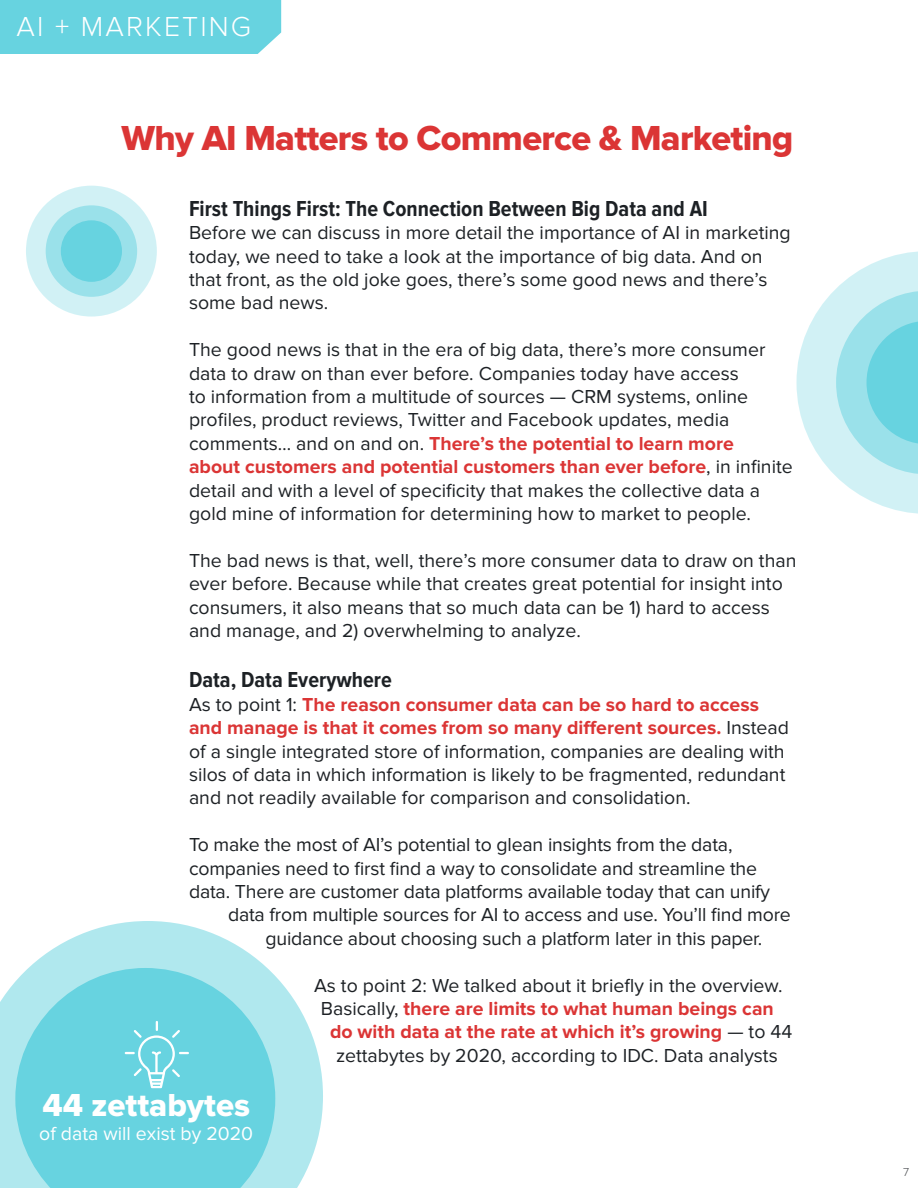
<style>
.page{position:relative;width:918px;height:1188px;background:#fff}
.page>*{position:absolute;margin:0;border:0;box-sizing:border-box;transform-origin:0 0}
.t1{font:36px "Proxima Nova Extrabld";letter-spacing:-.02em;color:#db3535}
.t2{font:33px "Proxima Nova Extrabld";color:#fff}
.t3{font:300 28.5px "Proxima Nova";letter-spacing:.075em;color:#fff}
.t4{font:700 22.5px "Proxima Nova Cond";color:#1d2125}
.t5{font:19.5px/23.4px "Proxima Nova";color:#1d2125}
.t6{font:700 19.5px "Proxima Nova";color:#db3535}
.t7{font:19.5px "Proxima Nova";color:#fff}
.t8{font:300 12px "Proxima Nova";color:#4d5053}
.s1{font-weight:700;color:#db3535}
.s2{font-weight:400;color:#1d2125}
</style>
<div class="page">
<div style="left:26px;top:186px;width:131px;height:131px;background:#d1f1f5;border-radius:50%"></div>
<div style="left:46px;top:205px;width:91px;height:92px;background:#9ae1ea;border-radius:50%"></div>
<div style="left:61px;top:220px;width:61px;height:62px;background:#67d3e0;border-radius:50%"></div>
<svg style="left:0;top:921px;width:323px;height:267px;fill:#b0e8ee"></svg>
<svg style="left:15px;top:968px;width:260px;height:220px;background:#74d6e2"></svg>
<svg style="left:797px;top:251px;width:121px;height:263px"></svg>
<svg style="left:125px;top:1021px;width:64px;height:67px;background:#7cd9e4"></svg>
<div style="left:0;top:0;width:281px;height:54px;background:#67d3e0"></div>
<h3 class="t3" style="left:16px;top:10px;width:236px">AI + MARKETING</h3>
<h1 class="t1" style="left:122px;top:117px;width:673px">Why AI Matters to Commerce &amp; Marketing</h1>
<p class="t4" style="left:189px;top:196px;width:520px">First Things First: The Connection Between Big Data and AI</p>
<p class="t5" style="left:189px;top:221px;width:603px">Before we can discuss in more detail the importance of AI in marketing today, we need to take a look at the importance of big data. And on that front, as the old joke goes, there’s some good news and there’s some bad news.</p>
<p class="t5" style="left:189px;top:338px;width:605px">The good news is that in the era of big data, there’s more consumer data to draw on than ever before. Companies today have access<br>to information from a multitude of sources — CRM systems, online profiles, product reviews, Twitter and Facebook updates, media comments… and on and on. <span class="s1">There’s the potential to learn more<br>about customers and potential customers than ever before</span>, in infinite detail and with a level of specificity that makes the collective data a gold mine of information for determining how to market to people.</p>
<p class="t5" style="left:189px;top:549px;width:609px">The bad news is that, well, there’s more consumer data to draw on than ever before. Because while that creates great potential for insight into consumers, it also means that so much data can be 1) hard to access and manage, and 2) overwhelming to analyze.</p>
<p class="t4" style="left:189px;top:667px;width:204px">Data, Data Everywhere</p>
<p class="t5" style="left:189px;top:693px;width:602px">As to point 1: <span class="s1">The reason consumer data can be so hard to access and manage is that it comes from so many different sources.</span> Instead of a single integrated store of information, companies are dealing with silos of data in which information is likely to be fragmented, redundant and not readily available for comparison and consolidation.</p>
<p class="t5" style="left:189px;top:833px;width:545px">To make the most of AI’s potential to glean insights from the data,</p>
<p class="t5" style="left:189px;top:857px;width:570px">companies need to first find a way to consolidate and streamline the</p>
<p class="t5" style="left:189px;top:880px;width:583px">data. There are customer data platforms available today that can unify</p>
<p class="t5" style="left:228px;top:903px;width:564px">data from multiple sources for AI to access and use. You’ll find more</p>
<p class="t5" style="left:265px;top:927px;width:498px">guidance about choosing such a platform later in this paper.</p>
<p class="t5" style="left:314px;top:974px;width:470px">As to point 2: We talked about it briefly in the overview.</p>
<p class="t6" style="left:321px;top:997px;width:454px"><span class="s2">Basically,</span> there are limits to what human beings can</p>
<p class="t6" style="left:330px;top:1021px;width:464px">do with data at the rate at which it’s growing <span class="s2">— to 44</span></p>
<p class="t5" style="left:336px;top:1044px;width:443px">zettabytes by 2020, according to IDC. Data analysts</p>
<h2 class="t2" style="left:42px;top:1086px;width:209px">44 zettabytes</h2>
<p class="t7" style="left:39px;top:1122px;width:216px">of data will exist by 2020</p>
<p class="t8" style="left:903px;top:1166px;width:8px">7</p>
</div>
